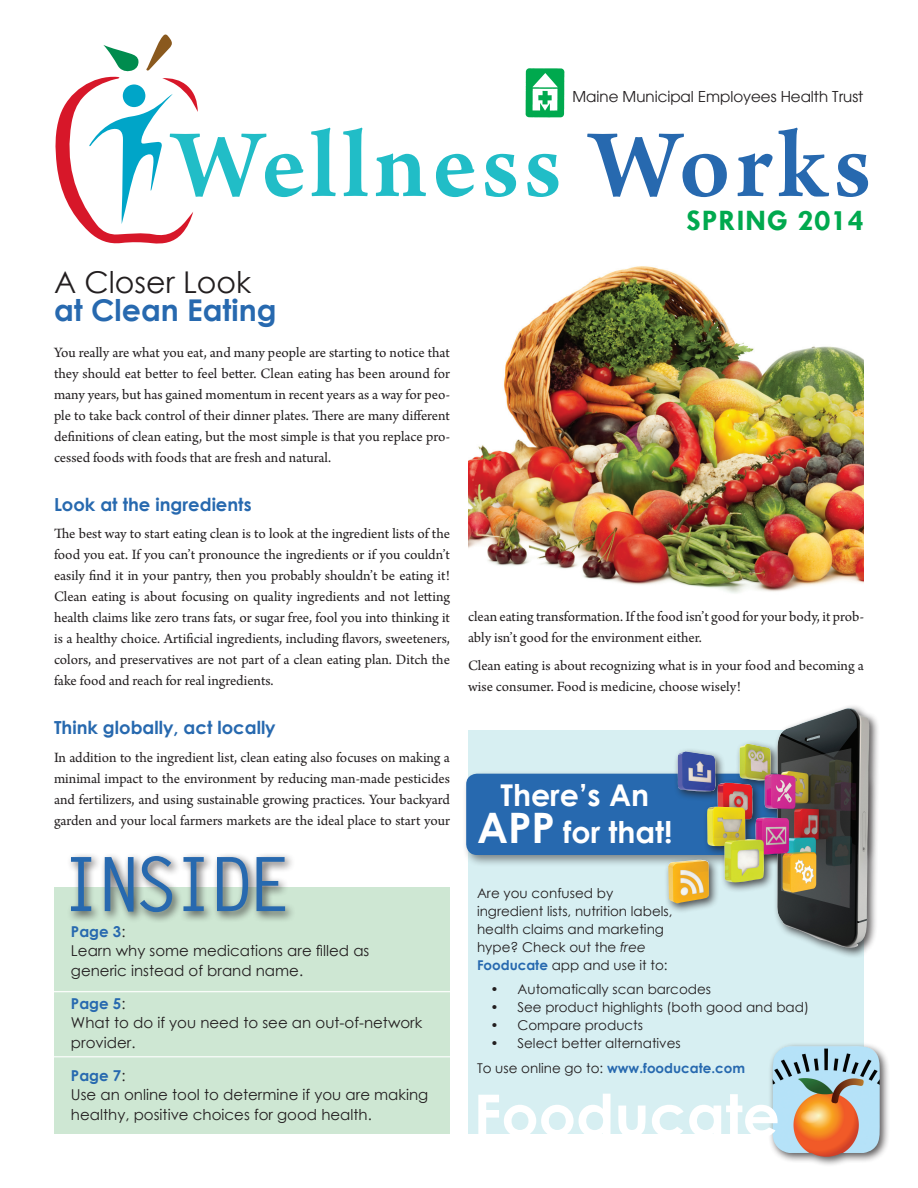
<style>
.page{position:relative;width:918px;height:1188px;background:#fff}
.page>*{position:absolute;margin:0;border:0;box-sizing:border-box;transform-origin:0 0}
.t1{font:600 102px "Arno Pro";letter-spacing:.045em;color:#21bdc7}
.t2{font:700 30px/37.5px "Century Gothic";color:#fff;text-align:center}
.t3{font:700 30px "Century Gothic";color:#2769af}
.t4{font:30px "Century Gothic";color:#231f20}
.t5{font:700 30px "Tw Cen";letter-spacing:.03em;color:#00a94e}
.t6{font:700 18px "Century Gothic";color:#2769af}
.t7{font:15px/21px "Arno Pro";color:#231f20;text-align:justify}
.t8{font:15px/19.5px "Century Gothic";color:#231f20}
.t9{font:15px "Avant Garde";color:#231f20}
.t10{font:13.5px/18px "Century Gothic";color:#231f20}
.s1{color:#2769af}
.s2{font-weight:700;color:#2769af}
.s3{font-size:42px}
.s4{font-style:italic}
</style>
<div class="page">
<div style="left:468px;top:730px;width:396px;height:404px;background:#d7eff2"></div>
<img style="left:525px;top:68px;width:39px;height:49px">
<div style="left:54px;top:887px;width:396px;height:247px;background:#cee7d3"></div>
<div style="left:67px;top:852px;width:229px;height:71px;background:#231f20;opacity:.75"></div>
<svg style="left:71px;top:856px;width:214px;height:56px"></svg>
<div style="left:462px;top:770px;width:414px;height:97px;background:#231f20;opacity:.51"></div>
<div style="left:466px;top:774px;width:398px;height:81px;background:#2769af;border-radius:11px"></div>
<div style="left:664px;top:704px;width:216px;height:254px;background:#231f20;opacity:.75"></div>
<img style="left:668px;top:708px;width:202px;height:241px">
<svg style="left:56px;top:34px;width:142px;height:210px"></svg>
<div style="left:123px;top:84px;width:22px;height:23px;background:#00a5c8;border-radius:50%"></div>
<div style="left:768px;top:1042px;width:123px;height:125px;background:#231f20;opacity:.75"></div>
<img style="left:772px;top:1046px;width:108px;height:111px">
<svg style="left:478px;top:1094px;width:300px;height:43px"></svg>
<hr style="left:45px;top:1056px;width:411px;height:1px;background:#fff">
<hr style="left:42px;top:991px;width:417px;height:1px;background:#fff">
<img style="left:468px;top:266px;width:396px;height:327px">
<p class="t9" style="left:573px;top:88px;width:292px">Maine Municipal Employees Health Trust</p>
<h1 class="t1" style="left:173px;top:106px;width:700px">Wellness <span class="s1">Works</span></h1>
<h2 class="t5" style="left:687px;top:202px;width:179px">SPRING 2014</h2>
<h2 class="t4" style="left:54px;top:261px;width:199px">A Closer Look</h2>
<h2 class="t3" style="left:54px;top:287px;width:224px">at Clean Eating</h2>
<p class="t7" style="left:54px;top:343px;width:397px">You really are what you eat, and many people are starting to notice that they should eat better to feel better. Clean eating has been around for many years, but has gained momentum in recent years as a way for peo&shy;ple to take back control of their dinner plates. There are many different definitions of clean eating, but the most simple is that you replace pro&shy;cessed foods with foods that are fresh and natural.</p>
<p class="t6" style="left:54px;top:490px;width:199px">Look at the ingredients</p>
<p class="t7" style="left:54px;top:524px;width:398px">The best way to start eating clean is to look at the ingredient lists of the food you eat. If you can’t pronounce the ingredients or if you couldn’t easily find it in your pantry, then you probably shouldn’t be eating it!<br>Clean eating is about focusing on quality ingredients and not letting health claims like zero trans fats, or sugar free, fool you into thinking it is a healthy choice. Artificial ingredients, including flavors, sweeteners, colors, and preservatives are not part of a clean eating plan. Ditch the fake food and reach for real ingredients.</p>
<p class="t6" style="left:54px;top:714px;width:223px">Think globally, act locally</p>
<p class="t7" style="left:54px;top:748px;width:398px">In addition to the ingredient list, clean eating also focuses on making a minimal impact to the environment by reducing man-made pesticides and fertilizers, and using sustainable growing practices. Your backyard garden and your local farmers markets are the ideal place to start your</p>
<p class="t8" style="left:71px;top:921px;width:300px"><span class="s2">Page 3</span>:<br>Learn why some medications are filled as generic instead of brand name.</p>
<p class="t8" style="left:71px;top:993px;width:353px"><span class="s2">Page 5</span>:<br>What to do if you need to see an out-of-network provider.</p>
<p class="t8" style="left:71px;top:1065px;width:359px"><span class="s2">Page 7</span>:<br>Use an online tool to determine if you are making healthy, positive choices for good health.</p>
<p class="t7" style="left:468px;top:607px;width:397px">clean eating transformation. If the food isn’t good for your body, it prob&shy;ably isn’t good for the environment either.</p>
<p class="t7" style="left:468px;top:656px;width:398px">Clean eating is about recognizing what is in your food and becoming a wise consumer. Food is medicine, choose wisely!</p>
<h2 class="t2" style="left:477px;top:775px;width:197px">There’s An<br><span class="s3">APP</span> for that!</h2>
<p class="t10" style="left:477px;top:884px;width:197px">Are you confused by ingredient lists, nutrition labels, health claims and marketing hype? Check out the <span class="s4">free<br></span><span class="s2">Fooducate</span> app and use it to:</p>
<p class="t10" style="left:490px;top:980px;width:222px">• Automatically scan barcodes</p>
<p class="t10" style="left:490px;top:998px;width:320px">• See product highlights (both good and bad)</p>
<p class="t10" style="left:490px;top:1016px;width:154px">• Compare products</p>
<p class="t10" style="left:477px;top:1031px;width:270px;line-height:24.8px;text-indent:14px">• Select better alternatives<br>To use online go to: <span class="s2">www.fooducate.com</span></p>
</div>
